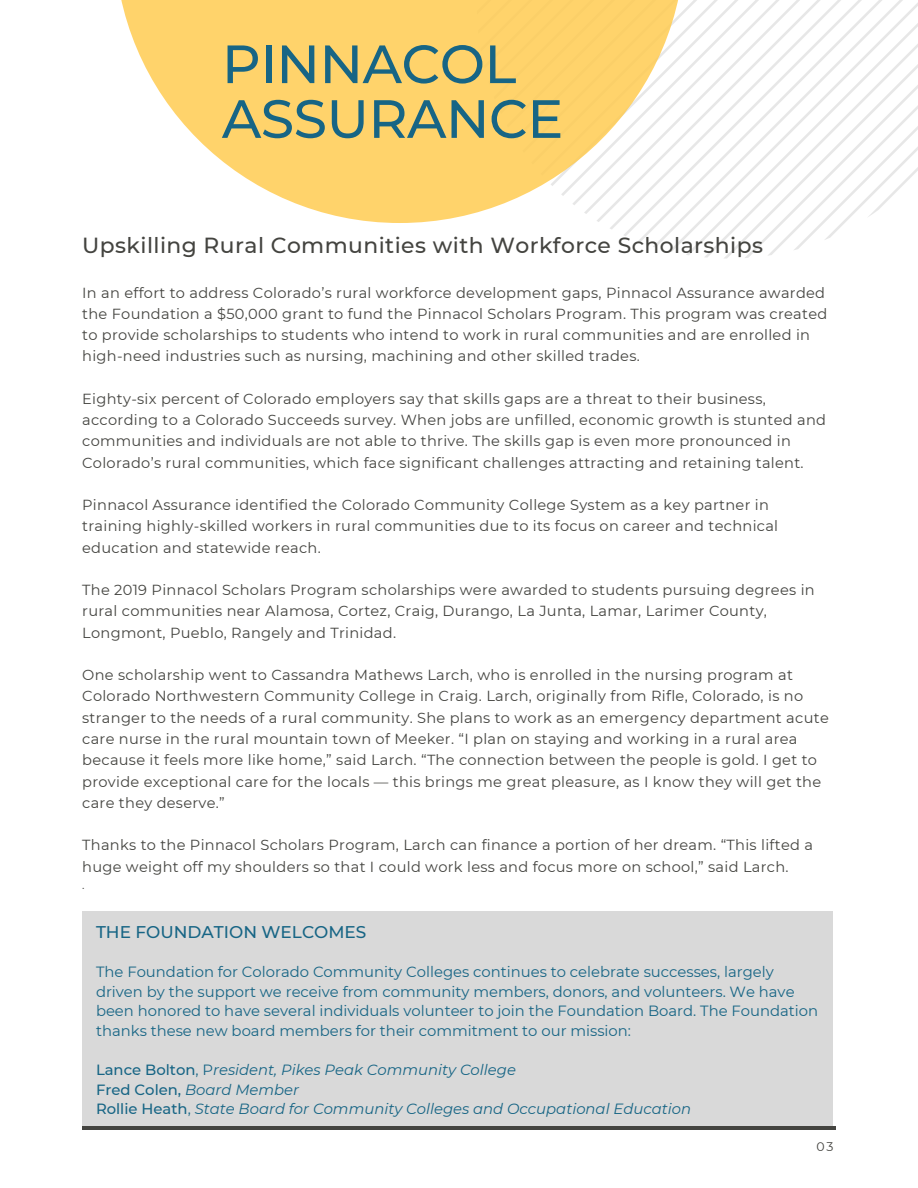
<style>
.page{position:relative;width:918px;height:1188px;background:#fff}
.page>*{position:absolute;margin:0;border:0;box-sizing:border-box;transform-origin:0 0}
.t1{font:500 53.85px/54.8px "Montserrat";letter-spacing:-.01em;color:#176585}
.t2{font:500 21.9px "Montserrat";letter-spacing:.02em;color:#444440}
.t3{font:500 16.95px "Montserrat";color:#176585}
.t4{font:14.85px "Montserrat";color:#176585}
.t5{font:italic 14.85px "Montserrat";color:#176585}
.t6{font:14.55px/21.3px "Montserrat";letter-spacing:.02em;color:#444440}
.t7{font:12.45px "Montserrat";color:#444440}
.t8{font:11.4px "Montserrat";color:#444440}
.s1{font-weight:500;font-style:normal}
.s2{font-style:normal}
</style>
<div class="page">
<div style="left:82px;top:911px;width:751px;height:217px;background:#d9d9d9"></div>
<hr style="left:82px;top:1126px;width:754px;height:3px;background:#444440">
<svg style="left:610px;top:0;width:308px;height:258px"></svg>
<svg style="left:121px;top:0;width:564px;height:223px;fill:#ffd36b"></svg>
<p class="t1" style="left:222px;top:36px;width:343px">PINNACOL<br>ASSURANCE</p>
<p class="t2" style="left:82px;top:231px;width:682px">Upskilling Rural Communities with Workforce Scholarships</p>
<p class="t6" style="left:82px;top:282px;width:747px">In an effort to address Colorado’s rural workforce development gaps, Pinnacol Assurance awarded the Foundation a $50,000 grant to fund the Pinnacol Scholars Program. This program was created to provide scholarships to students who intend to work in rural communities and are enrolled in high-need industries such as nursing, machining and other skilled trades.</p>
<p class="t6" style="left:82px;top:388px;width:745px">Eighty-six percent of Colorado employers say that skills gaps are a threat to their business, according to a Colorado Succeeds survey. When jobs are unfilled, economic growth is stunted and communities and individuals are not able to thrive. The skills gap is even more pronounced in Colorado’s rural communities, which face significant challenges attracting and retaining talent.</p>
<p class="t6" style="left:82px;top:494px;width:697px">Pinnacol Assurance identified the Colorado Community College System as a key partner in training highly-skilled workers in rural communities due to its focus on career and technical education and statewide reach.</p>
<p class="t6" style="left:82px;top:579px;width:734px">The 2019 Pinnacol Scholars Program scholarships were awarded to students pursuing degrees in rural communities near Alamosa, Cortez, Craig, Durango, La Junta, Lamar, Larimer County,<br>Longmont, Pueblo, Rangely and Trinidad.</p>
<p class="t6" style="left:82px;top:664px;width:748px">One scholarship went to Cassandra Mathews Larch, who is enrolled in the nursing program at Colorado Northwestern Community College in Craig. Larch, originally from Rifle, Colorado, is no stranger to the needs of a rural community. She plans to work as an emergency department acute care nurse in the rural mountain town of Meeker. “I plan on staying and working in a rural area because it feels more like home,” said Larch. “The connection between the people is gold. I get to provide exceptional care for the locals — this brings me great pleasure, as I know they will get the care they deserve.”</p>
<p class="t6" style="left:82px;top:834px;width:732px">Thanks to the Pinnacol Scholars Program, Larch can finance a portion of her dream. “This lifted a huge weight off my shoulders so that I could work less and focus more on school,” said Larch.</p>
<p class="t8" style="left:82px;top:877px;width:4px">.</p>
<p class="t3" style="left:96px;top:922px;width:272px">THE FOUNDATION WELCOMES</p>
<p class="t4" style="left:96px;top:963px;width:679px">The Foundation for Colorado Community Colleges continues to celebrate successes, largely</p>
<p class="t4" style="left:96px;top:982px;width:700px">driven by the support we receive from community members, donors, and volunteers. We have</p>
<p class="t4" style="left:96px;top:1002px;width:724px">been honored to have several individuals volunteer to join the Foundation Board. The Foundation</p>
<p class="t4" style="left:96px;top:1021px;width:537px">thanks these new board members for their commitment to our mission:</p>
<p class="t5" style="left:96px;top:1061px;width:421px"><span class="s1">Lance Bolton</span><span class="s2">, P</span>resident, Pikes Peak Community College</p>
<p class="t5" style="left:96px;top:1080px;width:205px"><span class="s1">Fred Colen,</span> Board Member</p>
<p class="t5" style="left:96px;top:1100px;width:597px"><span class="s1">Rollie Heath</span><span class="s2">,</span> State Board for Community Colleges and Occupational Education</p>
<p class="t7" style="left:816px;top:1139px;width:19px">03</p>
</div>
